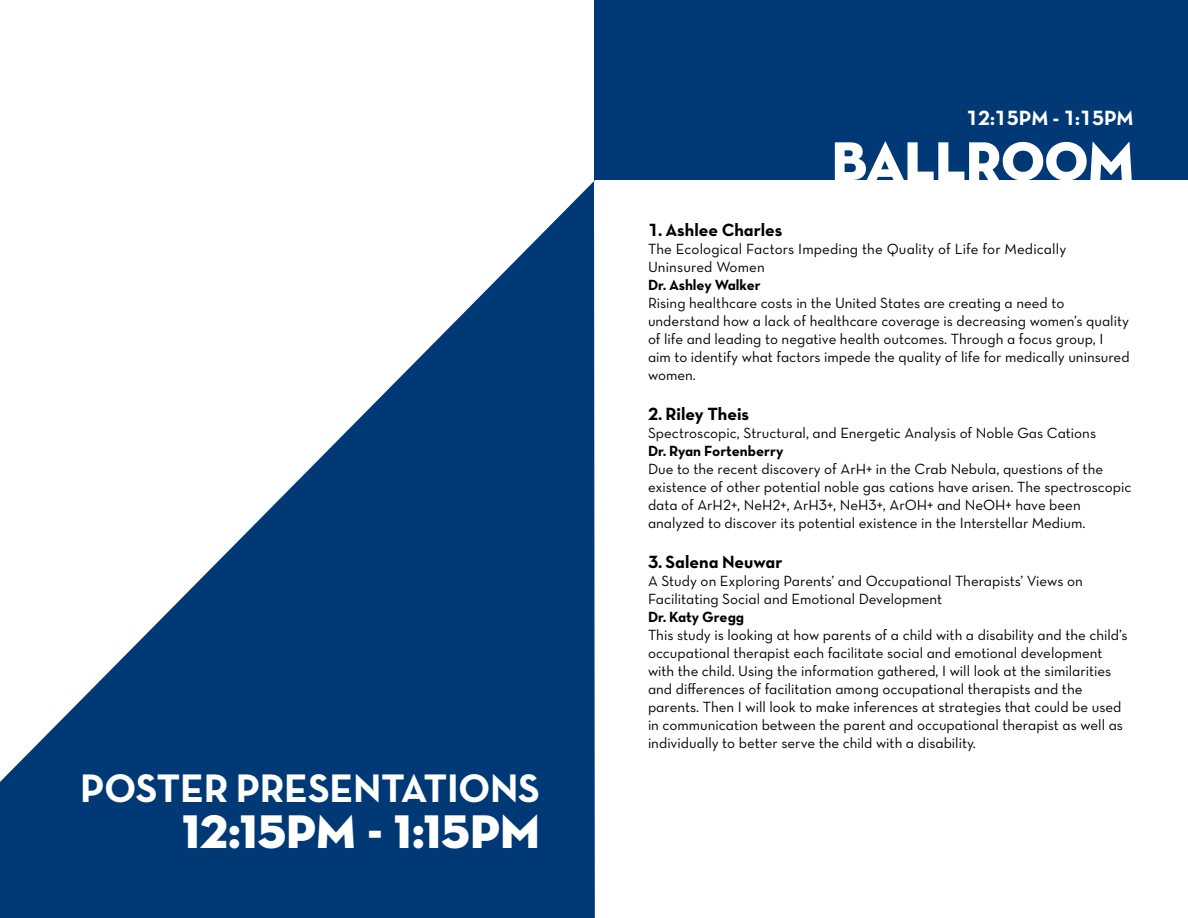
<style>
.page{position:relative;width:1188px;height:918px;background:#fff}
.page>*{position:absolute;margin:0;border:0;box-sizing:border-box;transform-origin:0 0}
.t1{font:55.5px "Neutra Disp Titling";color:#fff}
.t2{font:48px "Neutra Disp Titling";color:#fff}
.t3{font:40.5px "Neutra Text TF Bold Alt";letter-spacing:-.01em;color:#fff}
.t4{font:21px "Neutra Text TF Bold Alt";color:#fff}
.t5{font:18px "Neutra Text TF Bold Alt";color:#000}
.t6{font:15px/18px "Neutra Text Book Alt";color:#000}
.t7{font:15px "Neutra Text Book Alt 2";color:#000}
.t8{font:15px "Neutra Text TF Bold Alt";color:#000}
</style>
<div class="page">
<svg style="left:0;top:180px;width:595px;height:738px;fill:#003976"></svg>
<div style="left:594px;top:0;width:594px;height:180px;background:#003976"></div>
<h3 class="t3" style="left:80px;top:763px;width:461px">POSTER PRESENTATIONS</h3>
<h2 class="t2" style="left:183px;top:802px;width:359px">12:15PM - 1:15pm</h2>
<h3 class="t4" style="left:966px;top:104px;width:169px">12:15PM - 1:15PM</h3>
<h1 class="t1" style="left:832px;top:126px;width:304px">BALLROOM</h1>
<p class="t5" style="left:648px;top:219px;width:136px">1. Ashlee Charles</p>
<p class="t6" style="left:648px;top:240px;width:420px">The Ecological Factors Impeding the Quality of Life for Medically<br>Uninsured Women</p>
<p class="t8" style="left:648px;top:276px;width:114px">Dr. Ashley Walker</p>
<p class="t6" style="left:648px;top:294px;width:483px">Rising healthcare costs in the United States are creating a need to understand how a lack of healthcare coverage is decreasing women’s quality of life and leading to negative health outcomes. Through a focus group, I aim to identify what factors impede the quality of life for medically uninsured women.</p>
<p class="t5" style="left:648px;top:403px;width:103px">2. Riley Theis</p>
<p class="t6" style="left:648px;top:424px;width:450px">Spectroscopic, Structural, and Energetic Analysis of Noble Gas Cations</p>
<p class="t8" style="left:648px;top:442px;width:137px">Dr. Ryan Fortenberry</p>
<p class="t6" style="left:648px;top:460px;width:485px">Due to the recent discovery of ArH+ in the Crab Nebula, questions of the existence of other potential noble gas cations have arisen. The spectroscopic data of ArH2+, NeH2+, ArH3+, NeH3+, ArOH+ and NeOH+ have been analyzed to discover its potential existence in the Interstellar Medium.</p>
<p class="t5" style="left:648px;top:550px;width:136px">3. Salena Neuwar</p>
<p class="t6" style="left:648px;top:571px;width:436px">A Study on Exploring Parents’ and Occupational Therapists’ Views on<br>Facilitating Social and Emotional Development</p>
<p class="t8" style="left:648px;top:607px;width:98px">Dr. Katy Gregg</p>
<p class="t6" style="left:648px;top:625px;width:481px">This study is looking at how parents of a child with a disability and the child’s occupational therapist each facilitate social and emotional development with the child. Using the information gathered, I will look at the similarities</p>
<p class="t7" style="left:648px;top:679px;width:436px">and differences of facilitation among occupational therapists and the</p>
<p class="t6" style="left:648px;top:697px;width:477px;text-align:justify">parents. Then I will look to make inferences at strategies that could be used in communication between the parent and occupational therapist as well as individually to better serve the child with a disability.</p>
</div>
